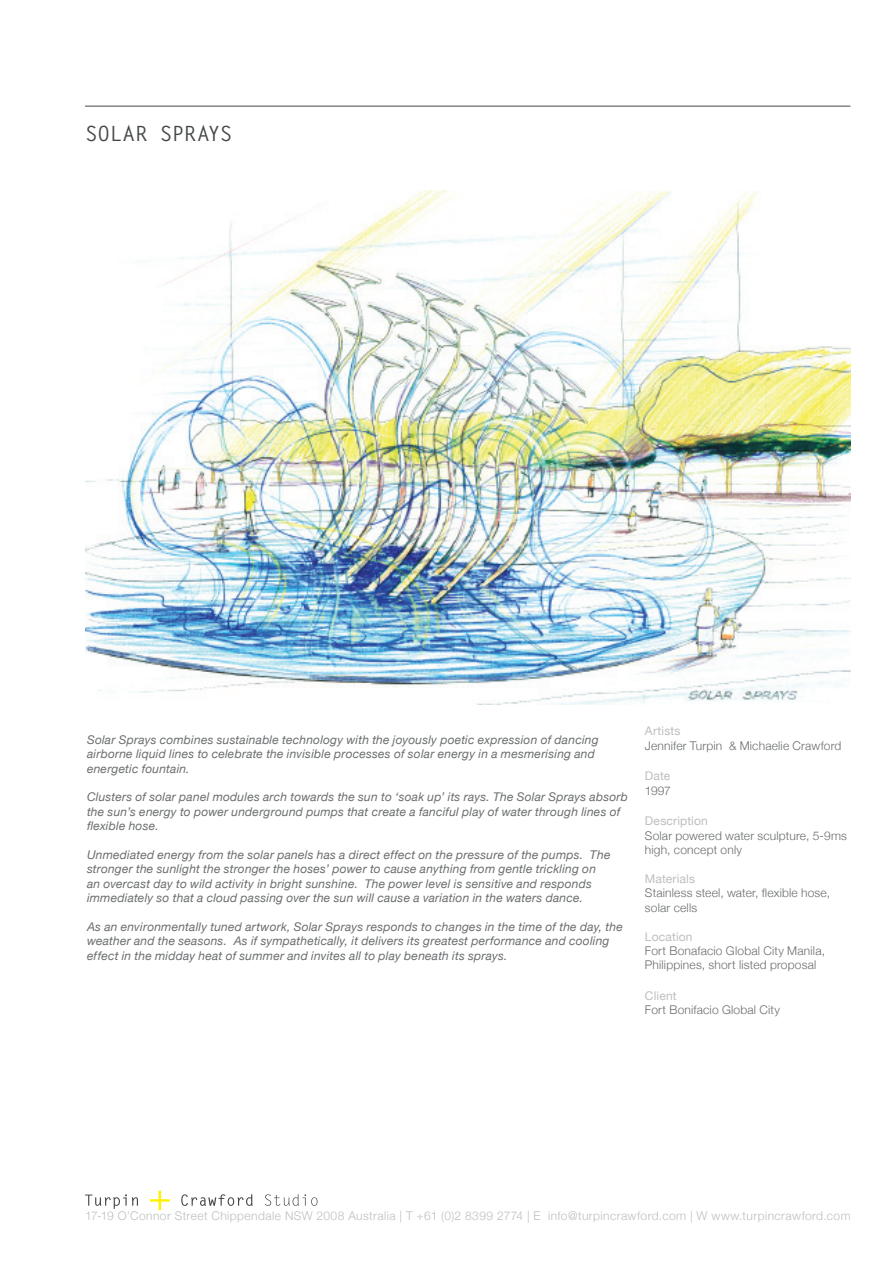
<style>
.page{position:relative;width:893px;height:1263px;background:#fff}
.page>*{position:absolute;margin:0;border:0;box-sizing:border-box;transform-origin:0 0}
.t1{font:700 21px "Letter Gothic Std";letter-spacing:-.02em;color:#444749}
.t2{font:italic 12px/14.4px "Helvetica Neue";letter-spacing:.015em;color:#696c6e}
.t3{font:300 12px/14.4px "Helvetica Neue";letter-spacing:.015em;color:#696c6e}
.t4{font:300 12px "Helvetica Neue";letter-spacing:.035em;color:#bdbebe}
.t5{font:12px "Helvetica Neue";letter-spacing:.015em;color:#bdbebe}
</style>
<div class="page">
<svg style="left:181px;top:1194px;width:136px;height:12px"></svg>
<svg style="left:150px;top:1191px;width:20px;height:19px"></svg>
<svg style="left:85px;top:1194px;width:53px;height:15px"></svg>
<hr style="left:85px;top:106px;width:765px;height:1px;background:#444749">
<img style="left:85px;top:190px;width:765px;height:515px">
<h1 class="t1" style="left:85px;top:121px;width:145px">sOLAR SPRAYS</h1>
<p class="t2" style="left:87px;top:732px;width:513px">Solar Sprays combines sustainable technology with the joyously poetic expression of dancing airborne liquid lines to celebrate the invisible processes of solar energy in a mesmerising and energetic fountain.</p>
<p class="t2" style="left:87px;top:790px;width:542px">Clusters of solar panel modules arch towards the sun to ‘soak up’ its rays. The Solar Sprays absorb the sun’s energy to power underground pumps that create a fanciful play of water through lines of flexible hose.</p>
<p class="t2" style="left:87px;top:847px;width:525px">Unmediated energy from the solar panels has a direct effect on the pressure of the pumps. The stronger the sunlight the stronger the hoses’ power to cause anything from gentle trickling on an overcast day to wild activity in bright sunshine. The power level is sensitive and responds immediately so that a cloud passing over the sun will cause a variation in the waters dance.</p>
<p class="t2" style="left:87px;top:919px;width:537px">As an environmentally tuned artwork, Solar Sprays responds to changes in the time of the day, the weather and the seasons. As if sympathetically, it delivers its greatest performance and cooling effect in the midday heat of summer and invites all to play beneath its sprays.</p>
<p class="t5" style="left:645px;top:724px;width:37px">Artists</p>
<p class="t3" style="left:645px;top:738px;width:198px">Jennifer Turpin &amp; Michaelie Crawford</p>
<p class="t5" style="left:645px;top:769px;width:27px">Date</p>
<p class="t3" style="left:645px;top:783px;width:28px">1997</p>
<p class="t5" style="left:645px;top:814px;width:64px">Description</p>
<p class="t3" style="left:645px;top:828px;width:204px">Solar powered water sculpture, 5-9ms high, concept only</p>
<p class="t5" style="left:645px;top:871px;width:52px">Materials</p>
<p class="t3" style="left:645px;top:885px;width:187px">Stainless steel, water, flexible hose, solar cells</p>
<p class="t5" style="left:645px;top:929px;width:49px">Location</p>
<p class="t3" style="left:645px;top:943px;width:182px">Fort Bonafacio Global City Manila,<br>Philippines, short listed proposal</p>
<p class="t5" style="left:645px;top:988px;width:33px">Client</p>
<p class="t3" style="left:645px;top:1002px;width:137px">Fort Bonifacio Global City</p>
<p class="t4" style="left:85px;top:1209px;width:767px">17-19 O’Connor Street Chippendale NSW 2008 Australia | T +61 (0)2 8399 2774 | E info@turpincrawford.com | W www.turpincrawford.com</p>
</div>
